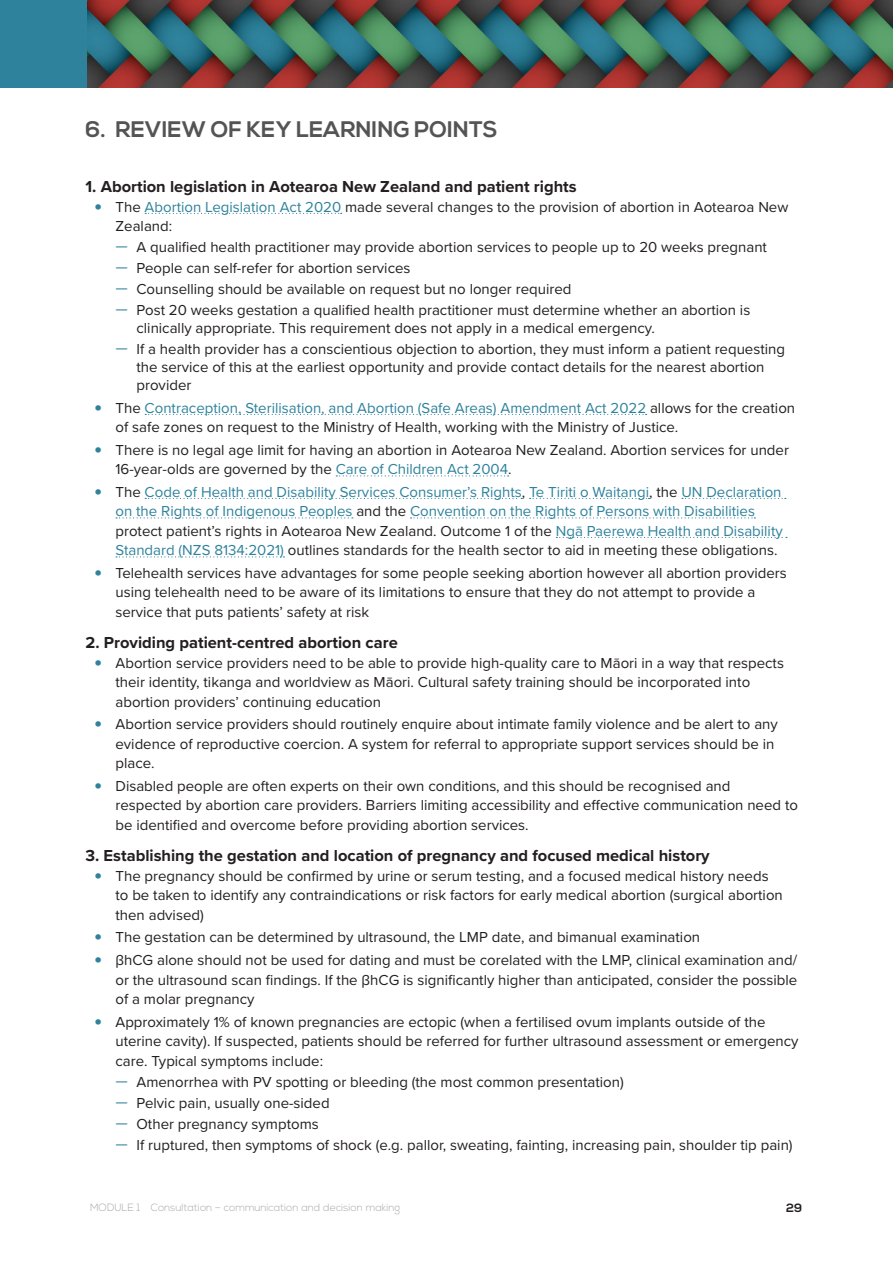
<style>
.page{position:relative;width:893px;height:1263px;background:#fff}
.page>*{position:absolute;margin:0;border:0;box-sizing:border-box;transform-origin:0 0}
.Heading_1{font:700 22.5px "Nexa";color:#545454}
.Heading_3{font:700 16.5px "Proxima Nova";color:#231f20}
.t1{font:15px/19.5px "Proxima Nova";color:#231f20}
.t2{font:15px/19.5px "Proxima Nova";color:#2e829c}
.t3{font:700 12px "Nexa";color:#231f20}
.t4{font:300 10.5px "Nexa";color:#a8a9ad}
.s1{font-weight:900;font-size:21px;color:#2e829c}
.s2{color:#2e829c}
.s3{font-weight:300;font-size:21px;color:#2e829c}
.s4{font-weight:900;font-size:21px}
.s5{color:#231f20}
</style>
<div class="page">
<svg style="left:145px;top:213px;width:197px;height:1px"></svg>
<svg style="left:145px;top:414px;width:502px;height:1px"></svg>
<svg style="left:336px;top:475px;width:173px;height:1px"></svg>
<svg style="left:145px;top:498px;width:377px;height:1px"></svg>
<svg style="left:530px;top:498px;width:119px;height:1px"></svg>
<svg style="left:682px;top:498px;width:104px;height:1px"></svg>
<svg style="left:116px;top:517px;width:237px;height:1px"></svg>
<svg style="left:411px;top:517px;width:344px;height:1px"></svg>
<svg style="left:556px;top:537px;width:231px;height:1px"></svg>
<svg style="left:116px;top:556px;width:168px;height:1px"></svg>
<div style="left:0;top:0;width:88px;height:88px;background:#2e829c"></div>
<img style="left:88px;top:0;width:805px;height:88px">
<p class="Heading_1" style="left:86px;top:116px;width:414px">6. REVIEW OF KEY LEARNING POINTS</p>
<p class="Heading_3" style="left:86px;top:175px;width:493px">1. Abortion legislation in Aotearoa New Zealand and patient rights</p>
<p class="t1" style="left:116px;top:196px;width:674px;text-indent:-21px"><span class="s1">•</span> The <span class="s2">Abortion Legislation Act 2020</span> made several changes to the provision of abortion in Aotearoa New<br>Zealand:</p>
<p class="t1" style="left:116px;top:237px;width:653px"><span class="s3">–</span> A qualified health practitioner may provide abortion services to people up to 20 weeks pregnant</p>
<p class="t1" style="left:116px;top:258px;width:296px"><span class="s3">–</span> People can self-refer for abortion services</p>
<p class="t1" style="left:116px;top:279px;width:457px"><span class="s3">–</span> Counselling should be available on request but no longer required</p>
<p class="t1" style="left:136px;top:301px;width:615px;line-height:18px;text-indent:-21px"><span class="s3">–</span> Post 20 weeks gestation a qualified health practitioner must determine whether an abortion is clinically appropriate. This requirement does not apply in a medical emergency.</p>
<p class="t1" style="left:136px;top:340px;width:650px;line-height:18px;text-indent:-21px"><span class="s3">–</span> If a health provider has a conscientious objection to abortion, they must inform a patient requesting the service of this at the earliest opportunity and provide contact details for the nearest abortion provider</p>
<p class="t1" style="left:116px;top:397px;width:681px;text-indent:-21px"><span class="s1">•</span> The <span class="s2">Contraception, Sterilisation, and Abortion (Safe Areas) Amendment Act 2022</span> allows for the creation of safe zones on request to the Ministry of Health, working with the Ministry of Justice.</p>
<p class="t1" style="left:116px;top:439px;width:675px;text-indent:-21px"><span class="s1">•</span> There is no legal age limit for having an abortion in Aotearoa New Zealand. Abortion services for under<br>16-year-olds are governed by the <span class="s2">Care of Children Act 2004</span>.</p>
<p class="t2" style="left:116px;top:481px;width:669px;text-indent:-21px"><span class="s4">•</span> <span class="s5">The</span> Code of Health and Disability Services Consumer’s Rights<span class="s5">,</span> Te Tiriti o Waitangi<span class="s5">, the</span> UN Declaration on the Rights of Indigenous Peoples <span class="s5">and the</span> Convention on the Rights of Persons with Disabilities <span class="s5">protect patient’s rights in Aotearoa New Zealand. Outcome 1 of the</span> Ngā Paerewa Health and Disability Standard (NZS 8134:2021) <span class="s5">outlines standards for the health sector to aid in meeting these obligations.</span></p>
<p class="t1" style="left:116px;top:562px;width:673px;text-indent:-21px"><span class="s1">•</span> Telehealth services have advantages for some people seeking abortion however all abortion providers using telehealth need to be aware of its limitations to ensure that they do not attempt to provide a service that puts patients’ safety at risk</p>
<p class="Heading_3" style="left:86px;top:631px;width:314px">2. Providing patient-centred abortion care</p>
<p class="t1" style="left:116px;top:652px;width:670px;text-indent:-21px"><span class="s1">•</span> Abortion service providers need to be able to provide high-quality care to Māori in a way that respects their identity, tikanga and worldview as Māori. Cultural safety training should be incorporated into abortion providers’ continuing education</p>
<p class="t1" style="left:116px;top:714px;width:664px;text-indent:-21px"><span class="s1">•</span> Abortion service providers should routinely enquire about intimate family violence and be alert to any evidence of reproductive coercion. A system for referral to appropriate support services should be in place.</p>
<p class="t1" style="left:116px;top:775px;width:684px;text-indent:-21px"><span class="s1">•</span> Disabled people are often experts on their own conditions, and this should be recognised and respected by abortion care providers. Barriers limiting accessibility and effective communication need to be identified and overcome before providing abortion services.</p>
<p class="Heading_3" style="left:86px;top:844px;width:626px">3. Establishing the gestation and location of pregnancy and focused medical history</p>
<p class="t1" style="left:116px;top:865px;width:669px;text-indent:-21px"><span class="s1">•</span> The pregnancy should be confirmed by urine or serum testing, and a focused medical history needs to be taken to identify any contraindications or risk factors for early medical abortion (surgical abortion then advised)</p>
<p class="t1" style="left:94px;top:927px;width:607px"><span class="s1">•</span> The gestation can be determined by ultrasound, the LMP date, and bimanual examination</p>
<p class="t1" style="left:116px;top:949px;width:683px;text-align:justify;text-indent:-21px"><span class="s1">•</span> βhCG alone should not be used for dating and must be corelated with the LMP, clinical examination and/ or the ultrasound scan findings. If the βhCG is significantly higher than anticipated, consider the possible of a molar pregnancy</p>
<p class="t1" style="left:116px;top:1011px;width:684px;text-indent:-21px"><span class="s1">•</span> Approximately 1% of known pregnancies are ectopic (when a fertilised ovum implants outside of the uterine cavity). If suspected, patients should be referred for further ultrasound assessment or emergency care. Typical symptoms include:</p>
<p class="t1" style="left:116px;top:1071px;width:510px"><span class="s3">–</span> Amenorrhea with PV spotting or bleeding (the most common presentation)</p>
<p class="t1" style="left:116px;top:1092px;width:216px"><span class="s3">–</span> Pelvic pain, usually one-sided</p>
<p class="t1" style="left:116px;top:1113px;width:205px"><span class="s3">–</span> Other pregnancy symptoms</p>
<p class="t1" style="left:116px;top:1134px;width:679px"><span class="s3">–</span> If ruptured, then symptoms of shock (e.g. pallor, sweating, fainting, increasing pain, shoulder tip pain)</p>
<p class="t4" style="left:90px;top:1201px;width:312px">MODULE 1 Consultation – communication and decision making</p>
<p class="t3" style="left:786px;top:1201px;width:17px">29</p>
</div>
